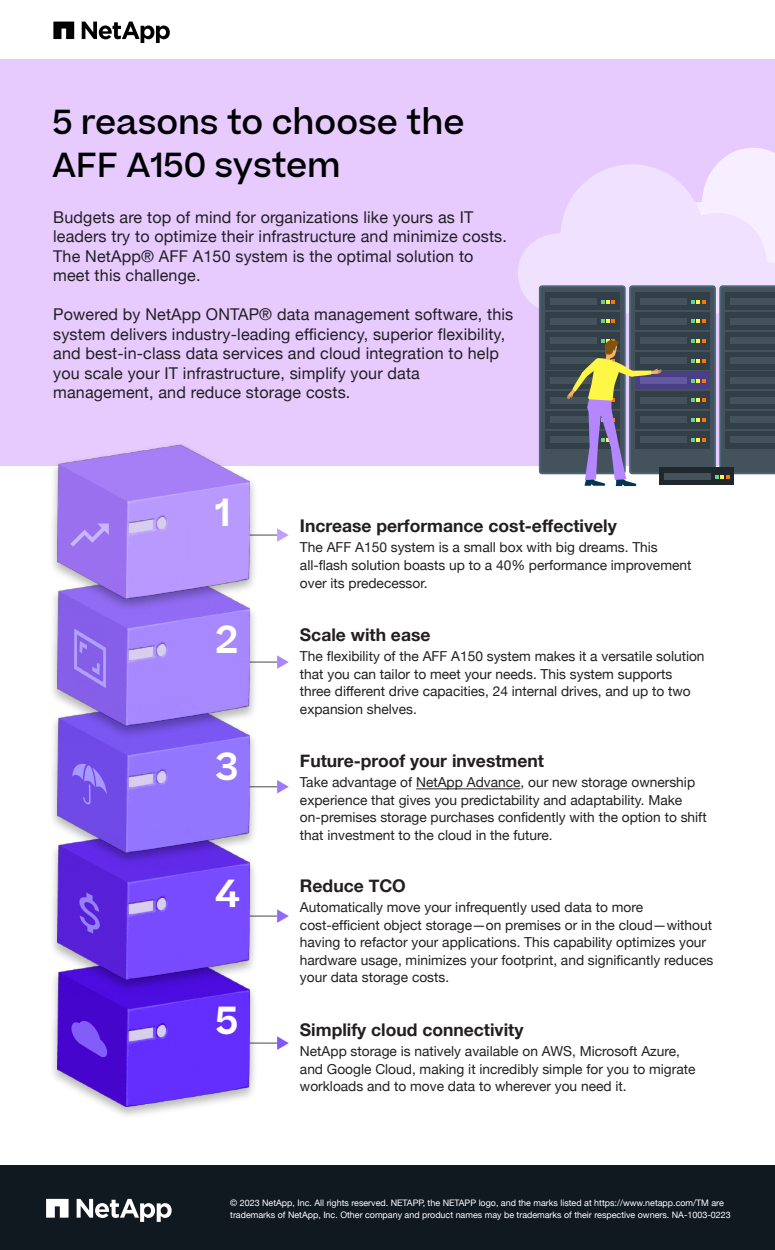
<style>
.page{position:relative;width:775px;height:1250px;background:#fff}
.page>*{position:absolute;margin:0;border:0;box-sizing:border-box;transform-origin:0 0}
.t1{font:600 37.5px "Beatrice";color:#fff}
.t2{font:500 33.12px/43px "Beatrice";color:#000}
.t3{font:700 17.5px "Helvetica Neue";color:#231f20}
.t4{font:16.25px/19.5px "Helvetica Neue";letter-spacing:.01em;color:#231f20}
.t5{font:13.75px/17.5px "Helvetica Neue";color:#231f20}
.t6{font:9px/11.5px "Helvetica Neue";color:#fff}
</style>
<div class="page">
<svg style="left:82px;top:22px;width:88px;height:21px"></svg>
<svg style="left:53px;top:22px;width:21px;height:17px"></svg>
<div style="left:0;top:59px;width:775px;height:407px;background:#e7cbff"></div>
<hr style="left:416px;top:789px;width:105px;height:1px;background:#231f20">
<hr style="left:233px;top:534px;width:44px;height:2px;background:#000">
<svg style="left:277px;top:528px;width:12px;height:14px"></svg>
<hr style="left:233px;top:661px;width:44px;height:2px;background:#000">
<svg style="left:277px;top:655px;width:12px;height:14px"></svg>
<hr style="left:233px;top:786px;width:44px;height:1px;background:#000">
<svg style="left:277px;top:780px;width:12px;height:14px"></svg>
<hr style="left:233px;top:915px;width:44px;height:2px;background:#000">
<svg style="left:277px;top:909px;width:12px;height:14px"></svg>
<hr style="left:233px;top:1042px;width:44px;height:2px;background:#000">
<svg style="left:277px;top:1036px;width:12px;height:14px"></svg>
<img style="left:52px;top:996px;width:209px;height:120px">
<img style="left:57px;top:996px;width:193px;height:111px">
<img style="left:52px;top:870px;width:209px;height:126px">
<img style="left:57px;top:870px;width:193px;height:110px">
<img style="left:52px;top:742px;width:209px;height:128px">
<img style="left:57px;top:742px;width:193px;height:111px">
<img style="left:52px;top:615px;width:209px;height:127px">
<img style="left:57px;top:615px;width:193px;height:111px">
<img style="left:52px;top:444px;width:209px;height:171px">
<img style="left:57px;top:445px;width:193px;height:154px">
<svg style="left:79px;top:893px;width:21px;height:40px"></svg>
<svg style="left:74px;top:628px;width:32px;height:60px;background:#9170ec"></svg>
<svg style="left:72px;top:762px;width:35px;height:43px;background:#7f5fec"></svg>
<svg style="left:70px;top:524px;width:39px;height:23px"></svg>
<svg style="left:71px;top:1020px;width:36px;height:39px"></svg>
<div style="left:0;top:1166px;width:775px;height:84px;background:#101820"></div>
<svg style="left:77px;top:1199px;width:95px;height:23px"></svg>
<svg style="left:46px;top:1199px;width:23px;height:19px"></svg>
<svg style="left:518px;top:148px;width:257px;height:338px"></svg>
<h2 class="t2" style="left:52px;top:100px;width:414px">5 reasons to choose the<br>AFF A150 system</h2>
<p class="t4" style="left:53px;top:208px;width:455px">Budgets are top of mind for organizations like yours as IT leaders try to optimize their infrastructure and minimize costs.<br>The NetApp® AFF A150 system is the optimal solution to meet this challenge.</p>
<p class="t4" style="left:53px;top:306px;width:462px">Powered by NetApp ONTAP® data management software, this system delivers industry-leading efficiency, superior flexibility, and best-in-class data services and cloud integration to help you scale your IT infrastructure, simplify your data management, and reduce storage costs.</p>
<h1 class="t1" style="left:215px;top:487px;width:17px">1</h1>
<h1 class="t1" style="left:215px;top:614px;width:24px">2</h1>
<h1 class="t1" style="left:215px;top:741px;width:25px">3</h1>
<h1 class="t1" style="left:215px;top:868px;width:25px">4</h1>
<h1 class="t1" style="left:215px;top:995px;width:24px">5</h1>
<p class="t3" style="left:300px;top:513px;width:318px">Increase performance cost-effectively</p>
<p class="t5" style="left:300px;top:540px;width:393px">The AFF A150 system is a small box with big dreams. This all-flash solution boasts up to a 40% performance improvement over its predecessor.</p>
<p class="t3" style="left:300px;top:621px;width:132px">Scale with ease</p>
<p class="t5" style="left:300px;top:649px;width:406px">The flexibility of the AFF A150 system makes it a versatile solution that you can tailor to meet your needs. This system supports three different drive capacities, 24 internal drives, and up to two expansion shelves.</p>
<p class="t3" style="left:300px;top:748px;width:246px">Future-proof your investment</p>
<p class="t5" style="left:300px;top:775px;width:408px">Take advantage of NetApp Advance, our new storage ownership experience that gives you predictability and adaptability. Make on-premises storage purchases confidently with the option to shift that investment to the cloud in the future.</p>
<p class="t3" style="left:300px;top:872px;width:107px">Reduce TCO</p>
<p class="t5" style="left:300px;top:899px;width:415px">Automatically move your infrequently used data to more cost-efficient object storage—on premises or in the cloud—without having to refactor your applications. This capability optimizes your hardware usage, minimizes your footprint, and significantly reduces your data storage costs.</p>
<p class="t3" style="left:300px;top:1016px;width:225px">Simplify cloud connectivity</p>
<p class="t5" style="left:300px;top:1043px;width:397px">NetApp storage is natively available on AWS, Microsoft Azure, and Google Cloud, making it incredibly simple for you to migrate workloads and to move data to wherever you need it.</p>
<p class="t6" style="left:230px;top:1198px;width:502px">© 2023 NetApp, Inc. All rights reserved. NETAPP, the NETAPP logo, and the marks listed at https://www.netapp.com/TM are trademarks of NetApp, Inc. Other company and product names may be trademarks of their respective owners. NA-1003-0223</p>
</div>
